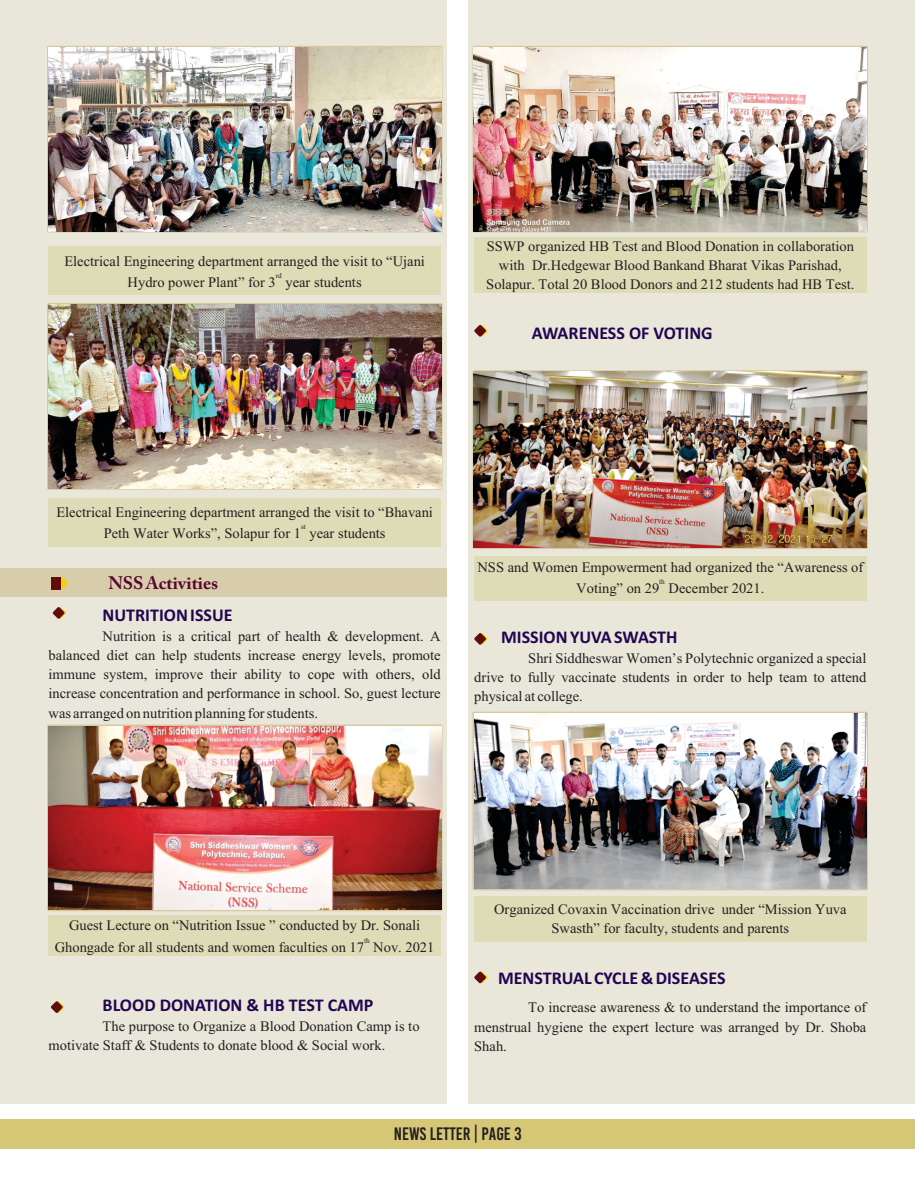
<style>
.page{position:relative;width:915px;height:1191px;background:#fff}
.page>*{position:absolute;margin:0;border:0;box-sizing:border-box;transform-origin:0 0}
.t1{font:18px/19.2px "Aparajita";color:#231f20;text-align:right}
.t2{font:700 18px "Calibri";color:#230451}
.t3{font:18px "Bebas Kai";color:#231f20}
.t4{font:700 18px "Adobe Caslon Pro";color:#5a0531}
.t5{font:9px "Aparajita";color:#231f20}
</style>
<div class="page">
<div style="left:0;top:0;width:446px;height:1103px;background:#e8e7d9"></div>
<div style="left:0;top:1118px;width:914px;height:30px;background:#d6c777"></div>
<div style="left:468px;top:0;width:446px;height:1103px;background:#e8e7d9"></div>
<div style="left:49px;top:246px;width:392px;height:49px;background:#dedbb7"></div>
<div style="left:49px;top:498px;width:392px;height:49px;background:#dedbb7"></div>
<div style="left:49px;top:915px;width:392px;height:40px;background:#dedbb7"></div>
<div style="left:474px;top:237px;width:392px;height:56px;background:#dedbb7"></div>
<div style="left:474px;top:556px;width:392px;height:45px;background:#dedbb7"></div>
<svg style="left:474px;top:633px;width:13px;height:12px"></svg>
<div style="left:474px;top:896px;width:392px;height:46px;background:#dedbb7"></div>
<div style="left:0;top:568px;width:446px;height:29px;background:#d8cdab"></div>
<div style="left:51px;top:577px;width:10px;height:12px;background:#5f0c0c"></div>
<svg style="left:61px;top:577px;width:7px;height:12px"></svg>
<svg style="left:53px;top:607px;width:13px;height:12px"></svg>
<svg style="left:51px;top:1001px;width:13px;height:12px"></svg>
<img style="left:474px;top:47px;width:392px;height:184px">
<img style="left:49px;top:47px;width:392px;height:184px">
<img style="left:49px;top:304px;width:392px;height:184px">
<div style="left:47px;top:724px;width:395px;height:187px;border:3px solid #d8c8a0"></div>
<img style="left:49px;top:726px;width:392px;height:183px">
<svg style="left:474px;top:325px;width:13px;height:12px"></svg>
<div style="left:472px;top:370px;width:395px;height:179px;border:3px solid #d8c8a0"></div>
<img style="left:474px;top:372px;width:392px;height:175px">
<div style="left:472px;top:711px;width:395px;height:179px;border:3px solid #d8c8a0"></div>
<img style="left:474px;top:713px;width:392px;height:176px">
<svg style="left:474px;top:971px;width:13px;height:13px"></svg>
<p class="t1" style="left:486px;top:236px;width:369px">SSWP organized HB Test and Blood Donation in collaboration</p>
<p class="t1" style="left:64px;top:252px;width:362px">Electrical Engineering department arranged the visit to “Ujani</p>
<p class="t1" style="left:499px;top:256px;width:344px">with Dr.Hedgewar Blood Bankand Bharat Vikas Parishad,</p>
<p class="t5" style="left:276px;top:271px;width:8px">rd</p>
<p class="t1" style="left:128px;top:273px;width:235px">Hydro power Plant” for 3 year students</p>
<p class="t1" style="left:486px;top:275px;width:369px">Solapur. Total 20 Blood Donors and 212 students had HB Test.</p>
<p class="t2" style="left:531px;top:325px;width:182px">AWARENESS OF VOTING</p>
<p class="t1" style="left:56px;top:503px;width:378px">Electrical Engineering department arranged the visit to “Bhavani</p>
<p class="t5" style="left:301px;top:522px;width:6px">st</p>
<p class="t1" style="left:104px;top:524px;width:283px">Peth Water Works”, Solapur for 1 year students</p>
<p class="t4" style="left:108px;top:575px;width:111px">NSS Activities</p>
<p class="t2" style="left:102px;top:607px;width:132px">NUTRITION ISSUE</p>
<p class="t1" style="left:49px;top:627px;width:393px">Nutrition is a critical part of health &amp; development. A balanced diet can help students increase energy levels, promote</p>
<p class="t1" style="left:477px;top:558px;width:387px">NSS and Women Empowerment had organized the “Awareness of</p>
<p class="t5" style="left:659px;top:578px;width:7px">th</p>
<p class="t1" style="left:576px;top:579px;width:189px">Voting” on 29 December 2021.</p>
<p class="t2" style="left:501px;top:629px;width:178px">MISSION YUVA SWASTH</p>
<p class="t1" style="left:528px;top:649px;width:339px">Shri Siddheswar Women’s Polytechnic organized a special</p>
<p class="t1" style="left:49px;top:665px;width:393px">immune system, improve their ability to cope with others, old</p>
<p class="t1" style="left:474px;top:668px;width:393px">drive to fully vaccinate students in order to help team to attend</p>
<p class="t1" style="left:48px;top:684px;width:393px">increase concentration and performance in school. So, guest lecture</p>
<p class="t1" style="left:474px;top:687px;width:110px">physical at college.</p>
<p class="t1" style="left:48px;top:703px;width:271px">was arranged on nutrition planning for students.</p>
<p class="t1" style="left:494px;top:900px;width:354px">Organized Covaxin Vaccination drive under “Mission Yuva</p>
<p class="t1" style="left:69px;top:916px;width:352px">Guest Lecture on “Nutrition Issue ” conducted by Dr. Sonali</p>
<p class="t1" style="left:551px;top:919px;width:239px">Swasth” for faculty, students and parents</p>
<p class="t5" style="left:364px;top:936px;width:7px">th</p>
<p class="t1" style="left:55px;top:937px;width:381px">Ghongade for all students and women faculties on 17 Nov. 2021</p>
<p class="t2" style="left:102px;top:998px;width:272px">BLOOD DONATION &amp; HB TEST CAMP</p>
<p class="t1" style="left:48px;top:1017px;width:372px;text-align:left;text-indent:54px">The purpose to Organize a Blood Donation Camp is to motivate Staff &amp; Students to donate blood &amp; Social work.</p>
<p class="t2" style="left:498px;top:970px;width:229px">MENSTRUAL CYCLE &amp; DISEASES</p>
<p class="t1" style="left:474px;top:998px;width:393px;text-align:justify;text-indent:54px">To increase awareness &amp; to understand the importance of menstrual hygiene the expert lecture was arranged by Dr. Shoba Shah.</p>
<p class="t3" style="left:394px;top:1126px;width:129px">NEWS LETTER | PAGE 3</p>
</div>
